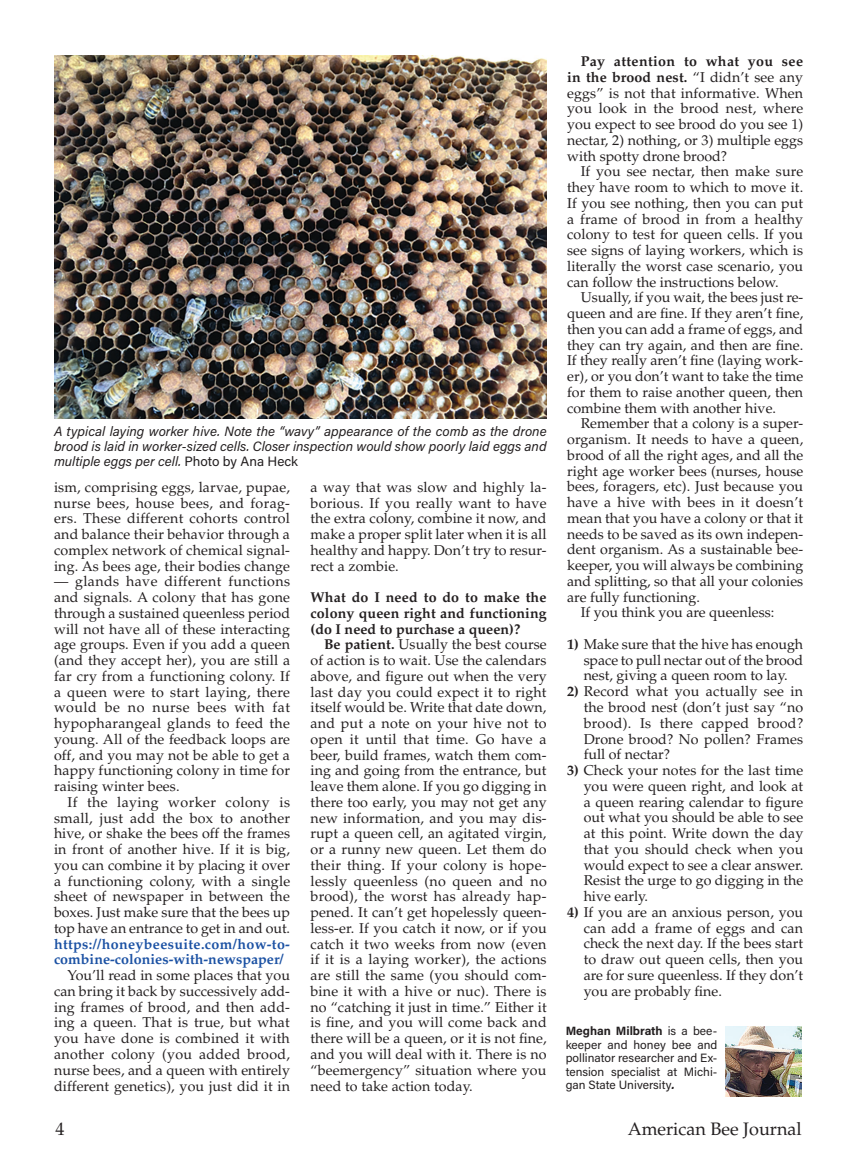
<style>
.page{position:relative;width:864px;height:1175px;background:#fff}
.page>*{position:absolute;margin:0;border:0;box-sizing:border-box;transform-origin:0 0}
.t1{font:18px "Palatino";color:#231f20}
.t2{font:14.25px/15.8px "Palatino";color:#231f20;text-align:justify}
.t3{font:700 14.25px/15.8px "Palatino";letter-spacing:.005em;color:#231f20;text-align:justify}
.Captions{font:italic 13.5px/15px "Acumin Pro";color:#231f20;text-align:justify}
.Bio{font:12px/13.5px "Acumin Pro";color:#231f20;text-align:justify}
.s1{font-style:normal}
.s2{font-weight:700;color:#1c52a4}
.s3{font-weight:700}
.s4{font-weight:700;font-style:italic}
</style>
<div class="page">
<img style="left:54px;top:56px;width:493px;height:362px">
<img style="left:725px;top:1026px;width:77px;height:70px">
<p class="Captions" style="left:54px;top:423px;width:494px">A typical laying worker hive. Note the “wavy” appearance of the comb as the drone brood is laid in worker-sized cells. Closer inspection would show poorly laid eggs and multiple eggs per cell. <span class="s1">Photo by Ana Heck</span></p>
<p class="t2" style="left:54px;top:479px;width:238px">ism, comprising eggs, larvae, pupae, nurse bees, house bees, and forag&shy;ers. These different cohorts control and balance their behavior through a complex network of chemical signal&shy;ing. As bees age, their bodies change</p>
<p class="t2" style="left:54px;top:574px;width:238px">— glands have different functions and signals. A colony that has gone through a sustained queenless period will not have all of these interacting age groups. Even if you add a queen (and they accept her), you are still a far cry from a functioning colony. If a queen were to start laying, there would be no nurse bees with fat hypopharangeal glands to feed the young. All of the feedback loops are off, and you may not be able to get a happy functioning colony in time for raising winter bees.</p>
<p class="t2" style="left:54px;top:794px;width:238px;text-indent:14px">If the laying worker colony is small, just add the box to another hive, or shake the bees off the frames in front of another hive. If it is big, you can combine it by placing it over a functioning colony, with a single sheet of newspaper in between the boxes. Just make sure that the bees up top have an entrance to get in and out. <span class="s2">https://honeybeesuite.com/how-to&shy;combine-colonies-with-newspaper/</span></p>
<p class="t2" style="left:54px;top:967px;width:238px;text-indent:14px">You’ll read in some places that you can bring it back by successively add&shy;ing frames of brood, and then add&shy;ing a queen. That is true, but what you have done is combined it with another colony (you added brood, nurse bees, and a queen with entirely different genetics), you just did it in</p>
<p class="t2" style="left:311px;top:479px;width:238px">a way that was slow and highly la&shy;borious. If you really want to have the extra colony, combine it now, and make a proper split later when it is all healthy and happy. Don’t try to resur&shy;rect a zombie.</p>
<p class="t3" style="left:311px;top:589px;width:238px">What do I need to do to make the colony queen right and functioning (do I need to purchase a queen)?</p>
<p class="t2" style="left:311px;top:637px;width:238px;text-indent:14px"><span class="s3">Be patient.</span> Usually the best course of action is to wait. Use the calendars above, and figure out when the very last day you could expect it to right itself would be. Write that date down, and put a note on your hive not to open it until that time. Go have a beer, build frames, watch them com&shy;ing and going from the entrance, but leave them alone. If you go digging in there too early, you may not get any new information, and you may dis&shy;rupt a queen cell, an agitated virgin, or a runny new queen. Let them do their thing. If your colony is hope&shy;lessly queenless (no queen and no brood), the worst has already hap&shy;pened. It can’t get hopelessly queen&shy;less-er. If you catch it now, or if you catch it two weeks from now (even if it is a laying worker), the actions are still the same (you should com&shy;bine it with a hive or nuc). There is no “catching it just in time.” Either it is fine, and you will come back and there will be a queen, or it is not fine, and you will deal with it. There is no “beemergency” situation where you need to take action today.</p>
<p class="t2" style="left:567px;top:53px;width:238px;text-indent:14px"><span class="s3">Pay attention to what you see in the brood nest.</span> “I didn’t see any eggs” is not that informative. When you look in the brood nest, where you expect to see brood do you see 1) nectar, 2) nothing, or 3) multiple eggs with spotty drone brood?</p>
<p class="t2" style="left:567px;top:164px;width:238px;text-indent:14px">If you see nectar, then make sure they have room to which to move it.<br>If you see nothing, then you can put a frame of brood in from a healthy colony to test for queen cells. If you see signs of laying workers, which is literally the worst case scenario, you can follow the instructions below.</p>
<p class="t2" style="left:567px;top:290px;width:238px;text-indent:14px">Usually, if you wait, the bees just re&shy;queen and are fine. If they aren’t fine, then you can add a frame of eggs, and they can try again, and then are fine.<br>If they really aren’t fine (laying work&shy;er), or you don’t want to take the time for them to raise another queen, then combine them with another hive.</p>
<p class="t2" style="left:567px;top:416px;width:238px;text-indent:14px">Remember that a colony is a super&shy;organism. It needs to have a queen, brood of all the right ages, and all the right age worker bees (nurses, house bees, foragers, etc). Just because you have a hive with bees in it doesn’t mean that you have a colony or that it needs to be saved as its own indepen&shy;dent organism. As a sustainable bee&shy;keeper, you will always be combining and splitting, so that all your colonies are fully functioning.</p>
<p class="t2" style="left:581px;top:605px;width:195px">If you think you are queenless:</p>
<p class="t2" style="left:584px;top:636px;width:221px;text-indent:-16px"><span class="s3">1)</span> Make sure that the hive has enough space to pull nectar out of the brood nest, giving a queen room to lay.</p>
<p class="t2" style="left:584px;top:683px;width:221px;text-indent:-16px"><span class="s3">2)</span> Record what you actually see in the brood nest (don’t just say “no brood). Is there capped brood?<br>Drone brood? No pollen? Frames full of nectar?</p>
<p class="t2" style="left:584px;top:762px;width:221px;text-indent:-16px"><span class="s3">3)</span> Check your notes for the last time you were queen right, and look at a queen rearing calendar to figure out what you should be able to see at this point. Write down the day that you should check when you would expect to see a clear answer.<br>Resist the urge to go digging in the hive early.</p>
<p class="t2" style="left:584px;top:904px;width:221px;text-indent:-16px"><span class="s3">4)</span> If you are an anxious person, you can add a frame of eggs and can check the next day. If the bees start to draw out queen cells, then you are for sure queenless. If they don’t you are probably fine.</p>
<p class="Bio" style="left:566px;top:1023px;width:153px"><span class="s3">Meghan Milbrath</span> is a bee&shy;keeper and honey bee and pollinator researcher and Ex&shy;tension specialist at Michi&shy;gan State University<span class="s4">.</span></p>
<p class="t1" style="left:56px;top:1118px;width:10px">4</p>
<p class="t1" style="left:628px;top:1118px;width:176px">American Bee Journal</p>
</div>
